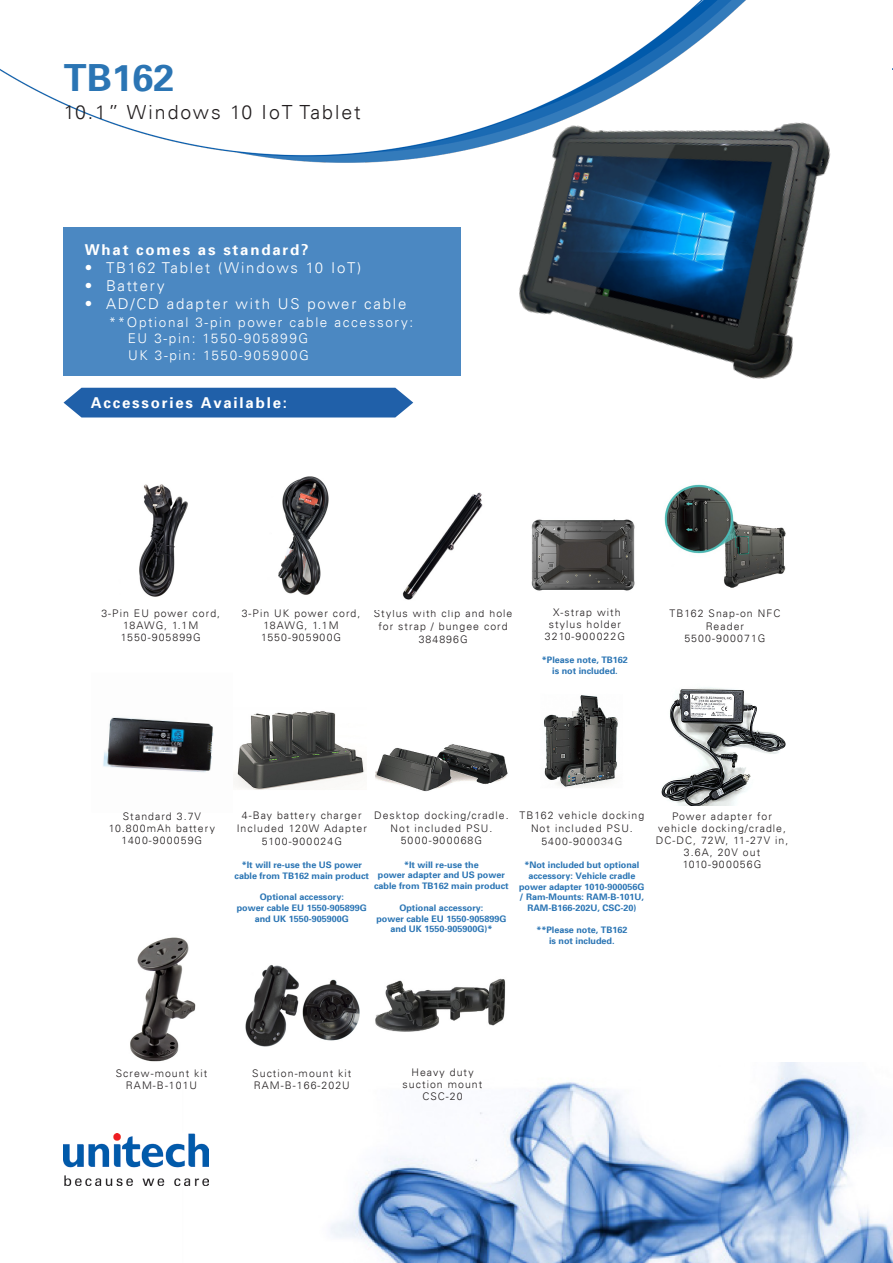
<style>
.page{position:relative;width:893px;height:1263px;background:#fff}
.page>*{position:absolute;margin:0;border:0;box-sizing:border-box;transform-origin:0 0}
.t1{font:700 37.5px "Univers 65";color:#2b75b4}
.t2{font:300 19.5px "Univers LT";letter-spacing:.1em;color:#231f20}
.t3{font:300 15px "Univers LT";letter-spacing:.12em;color:#fff}
.t4{font:700 15px "Univers 65";letter-spacing:.12em;color:#fff}
.t5{font:300 13.5px/16.2px "Univers LT";letter-spacing:.12em;color:#fff}
.t6{font:300 10.5px/12px "Univers LT";letter-spacing:.1em;color:#231f20;text-align:center}
.t7{font:700 9px/10.8px "Univers 65";color:#2b75b4;text-align:center}
</style>
<div class="page">
<img style="left:208px;top:1063px;width:685px;height:200px">
<img style="left:0;top:0;width:746px;height:163px">
<img style="left:64px;top:1133px;width:144px;height:53px">
<div style="left:64px;top:228px;width:397px;height:148px;background:#4b88c2"></div>
<div style="left:64px;top:388px;width:349px;height:29px;background:#2060a9"></div>
<img style="left:472px;top:28px;width:421px;height:351px">
<img style="left:661px;top:687px;width:124px;height:118px">
<img style="left:103px;top:717px;width:111px;height:56px">
<img style="left:531px;top:519px;width:104px;height:72px">
<img style="left:139px;top:484px;width:49px;height:113px">
<img style="left:375px;top:978px;width:131px;height:54px">
<img style="left:130px;top:937px;width:242px;height:132px">
<img style="left:376px;top:744px;width:132px;height:48px">
<img style="left:402px;top:492px;width:81px;height:108px">
<img style="left:278px;top:476px;width:51px;height:119px">
<img style="left:544px;top:695px;width:74px;height:92px">
<img style="left:236px;top:711px;width:129px;height:79px">
<img style="left:664px;top:484px;width:122px;height:104px">
<p class="t1" style="left:64px;top:54px;width:112px">TB162</p>
<p class="t2" style="left:64px;top:100px;width:298px">10.1” Windows 10 IoT Tablet</p>
<p class="t4" style="left:85px;top:240px;width:225px">What comes as standard?</p>
<p class="t3" style="left:85px;top:259px;width:278px">• TB162 Tablet (Windows 10 IoT)</p>
<p class="t3" style="left:85px;top:277px;width:81px">• Battery</p>
<p class="t3" style="left:85px;top:295px;width:323px">• AD/CD adapter with US power cable</p>
<p class="t5" style="left:128px;top:314px;width:287px;text-indent:-19px">**Optional 3-pin power cable accessory:<br>EU 3-pin: 1550-905899G<br>UK 3-pin: 1550-905900G</p>
<p class="t4" style="left:91px;top:393px;width:198px">Accessories Available:</p>
<p class="t6" style="left:101px;top:608px;width:120px">3-Pin EU power cord,<br>18AWG, 1.1M</p>
<p class="t6" style="left:121px;top:632px;width:81px">1550-905899G</p>
<p class="t6" style="left:242px;top:608px;width:120px">3-Pin UK power cord,<br>18AWG, 1.1M</p>
<p class="t6" style="left:261px;top:632px;width:82px">1550-905900G</p>
<p class="t6" style="left:374px;top:608px;width:140px">Stylus with clip and hole</p>
<p class="t6" style="left:379px;top:620px;width:131px">for strap / bungee cord</p>
<p class="t6" style="left:419px;top:633px;width:50px">384896G</p>
<p class="t6" style="left:549px;top:607px;width:74px">X-strap with stylus holder</p>
<p class="t6" style="left:545px;top:631px;width:82px">3210-900022G</p>
<p class="t7" style="left:542px;top:654px;width:88px">*Please note, TB162 is not included.</p>
<p class="t6" style="left:669px;top:607px;width:112px;line-height:12.6px">TB162 Snap-on NFC<br>Reader</p>
<p class="t6" style="left:684px;top:632px;width:83px">5500-900071G</p>
<p class="t6" style="left:109px;top:811px;width:107px">Standard 3.7V<br>10.800mAh battery<br>1400-900059G</p>
<p class="t6" style="left:374px;top:809px;width:136px;line-height:12.6px">Desktop docking/cradle.<br>Not included PSU.</p>
<p class="t6" style="left:401px;top:834px;width:83px">5000-900068G</p>
<p class="t7" style="left:374px;top:859px;width:136px">*It will re-use the<br>power adapter and US power cable from TB162 main product</p>
<p class="t7" style="left:376px;top:902px;width:132px">Optional accessory:<br>power cable EU 1550-905899G and UK 1550-905900G)*</p>
<p class="t6" style="left:237px;top:809px;width:132px;line-height:12.6px">4-Bay battery charger<br>Included 120W Adapter</p>
<p class="t6" style="left:262px;top:835px;width:82px">5100-900024G</p>
<p class="t7" style="left:235px;top:859px;width:136px">*It will re-use the US power cable from TB162 main product</p>
<p class="t7" style="left:237px;top:891px;width:132px">Optional accessory:<br>power cable EU 1550-905899G and UK 1550-905900G</p>
<p class="t6" style="left:519px;top:809px;width:126px;line-height:12.6px">TB162 vehicle docking<br>Not included PSU.<br>5400-900034G</p>
<p class="t7" style="left:519px;top:859px;width:127px">*Not included but optional accessory: Vehicle cradle power adapter 1010-900056G / Ram-Mounts: RAM-B-101U,<br>RAM-B166-202U, CSC-20)</p>
<p class="t7" style="left:536px;top:924px;width:93px">**Please note, TB162 is not included.</p>
<p class="t6" style="left:656px;top:810px;width:134px">Power adapter for vehicle docking/cradle,<br>DC-DC, 72W, 11-27V in,<br>3.6A, 20V out</p>
<p class="t6" style="left:683px;top:858px;width:80px">1010-900056G</p>
<p class="t6" style="left:116px;top:1067px;width:93px">Screw-mount kit<br>RAM-B-101U</p>
<p class="t6" style="left:252px;top:1067px;width:101px;text-align:left">Suction-mount kit<br>RAM-B-166-202U</p>
<p class="t6" style="left:403px;top:1066px;width:81px">Heavy duty suction mount<br>CSC-20</p>
</div>
